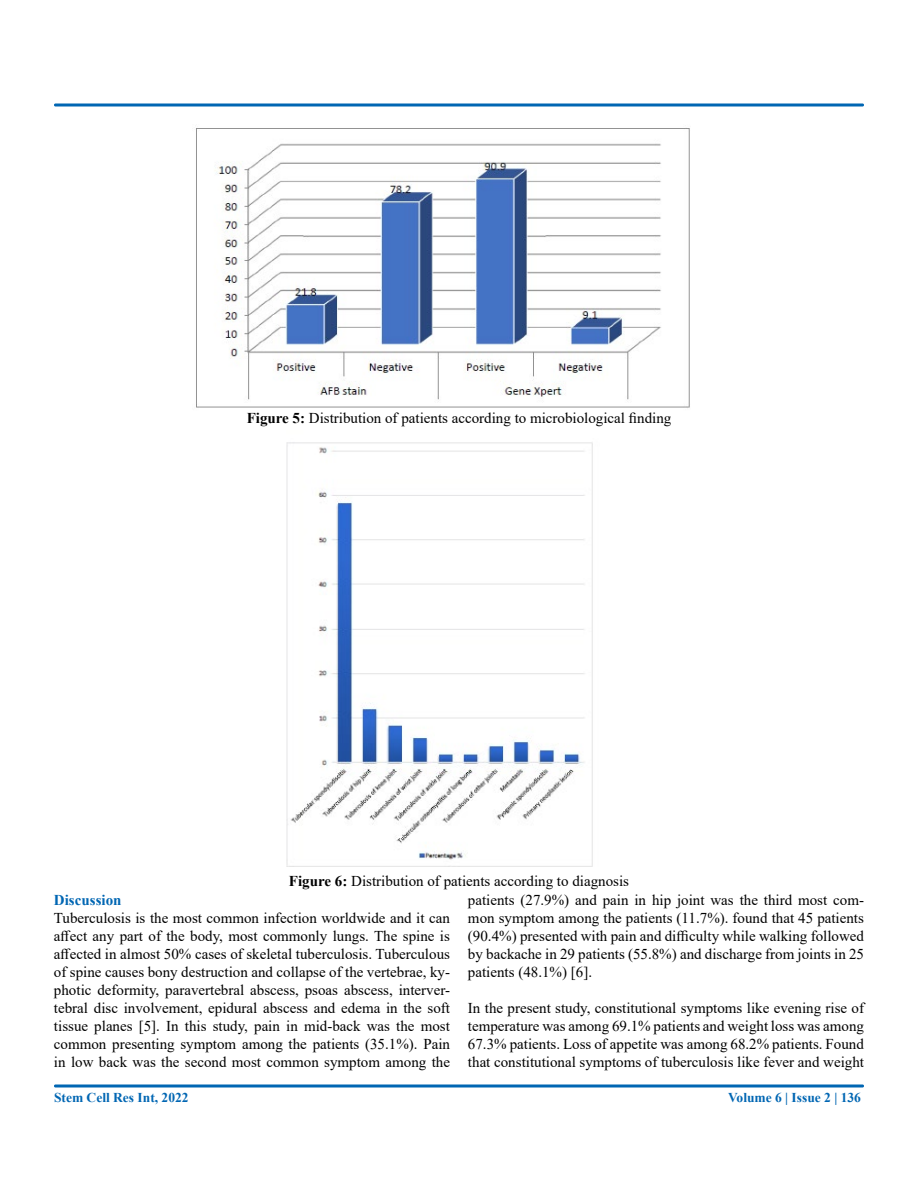
<style>
.page{position:relative;width:918px;height:1188px;background:#fff}
.page>*{position:absolute;margin:0;border:0;box-sizing:border-box;transform-origin:0 0}
.t1{font:15px/18px "Times New Roman";color:#000;text-align:justify}
.t2{font:700 15px "Times New Roman";color:#0066b3}
.t3{font:700 13.5px "Times New Roman";color:#0066b3}
.s1{font-weight:700}
</style>
<div class="page">
<div style="left:54px;top:104px;width:810px;height:2px;border:2px solid #0066b3"></div>
<div style="left:54px;top:1084px;width:810px;height:4px;border:2px solid #0066b3"></div>
<img style="left:196px;top:128px;width:494px;height:280px">
<img style="left:286px;top:442px;width:307px;height:425px">
<p class="t1" style="left:247px;top:409px;width:426px"><span class="s1">Figure 5:</span> Distribution of patients according to microbiological finding</p>
<p class="t1" style="left:289px;top:871px;width:342px"><span class="s1">Figure 6:</span> Distribution of patients according to diagnosis</p>
<p class="t2" style="left:54px;top:889px;width:69px">Discussion</p>
<p class="t1" style="left:54px;top:909px;width:398px">Tuberculosis is the most common infection worldwide and it can affect any part of the body, most commonly lungs. The spine is affected in almost 50% cases of skeletal tuberculosis. Tuberculous of spine causes bony destruction and collapse of the vertebrae, ky&shy;photic deformity, paravertebral abscess, psoas abscess, interver&shy;tebral disc involvement, epidural abscess and edema in the soft tissue planes [5]. In this study, pain in mid-back was the most common presenting symptom among the patients (35.1%). Pain in low back was the second most common symptom among the</p>
<p class="t1" style="left:468px;top:891px;width:398px">patients (27.9%) and pain in hip joint was the third most com&shy;mon symptom among the patients (11.7%). found that 45 patients (90.4%) presented with pain and difficulty while walking followed by backache in 29 patients (55.8%) and discharge from joints in 25 patients (48.1%) [6].</p>
<p class="t1" style="left:468px;top:999px;width:398px">In the present study, constitutional symptoms like evening rise of temperature was among 69.1% patients and weight loss was among 67.3% patients. Loss of appetite was among 68.2% patients. Found that constitutional symptoms of tuberculosis like fever and weight</p>
<p class="t3" style="left:54px;top:1087px;width:136px">Stem Cell Res Int, 2022</p>
<p class="t3" style="left:728px;top:1087px;width:134px">Volume 6 | Issue 2 | 136</p>
</div>
